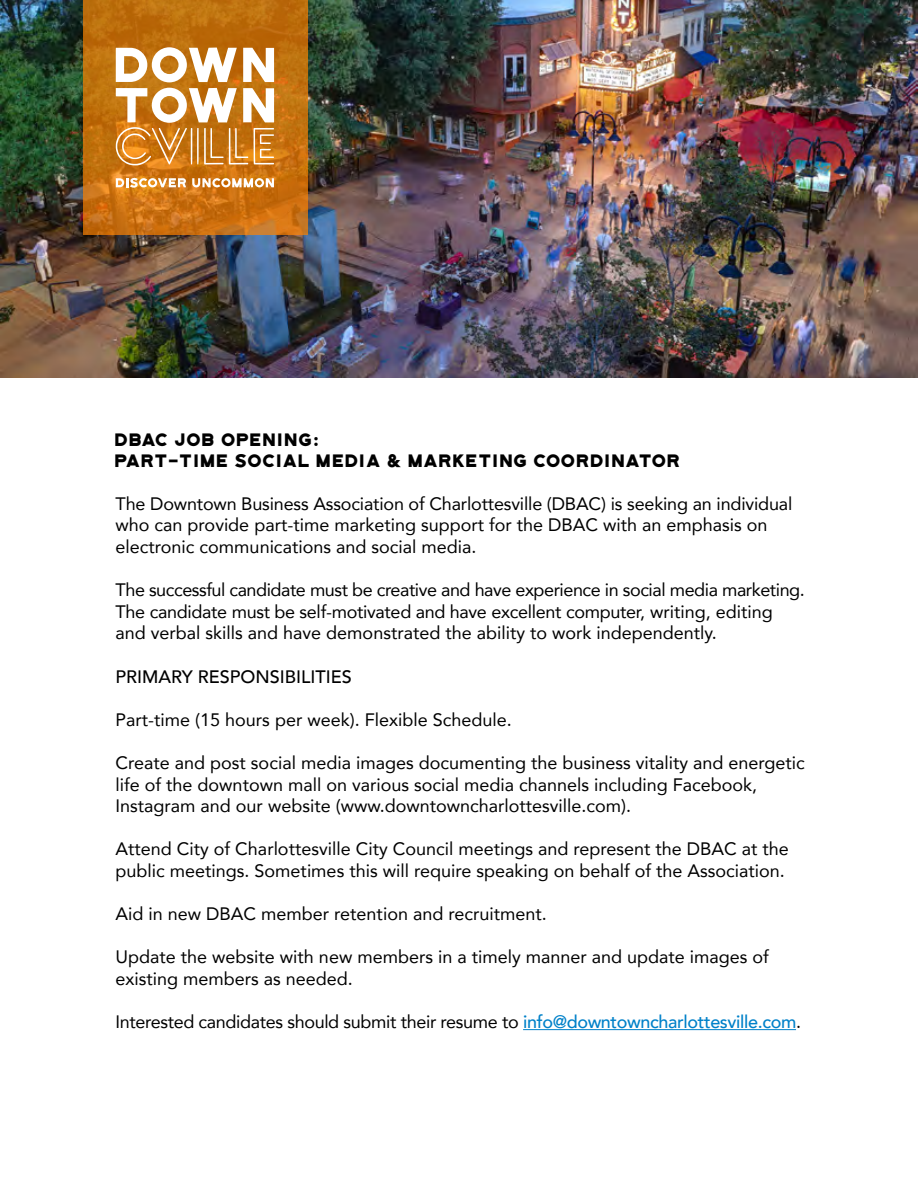
<style>
.page{position:relative;width:918px;height:1188px;background:#fff}
.page>*{position:absolute;margin:0;border:0;box-sizing:border-box;transform-origin:0 0}
.t1{font:18px/21.6px "Avenir";color:#000}
.t2{font:18px "Avenir";letter-spacing:-.02em;color:#000}
.t3{font:18px/21.6px "Bourbon Grotesque";letter-spacing:-.01em;color:#000}
.t4{font:500 18px "Avenir";color:#000}
.s1{font-family:"Avenir";font-weight:900}
.s2{font-weight:500;color:#0081c9}
</style>
<div class="page">
<hr style="left:523px;top:1029px;width:273px;height:1px;background:#0081c9">
<img style="left:0;top:0;width:918px;height:378px">
<svg style="left:83px;top:0;width:225px;height:234px;background:#c4700f"></svg>
<svg style="left:116px;top:47px;width:121px;height:35px"></svg>
<svg style="left:243px;top:48px;width:31px;height:34px"></svg>
<svg style="left:116px;top:88px;width:158px;height:77px"></svg>
<svg style="left:116px;top:178px;width:70px;height:10px"></svg>
<svg style="left:192px;top:178px;width:82px;height:9px"></svg>
<p class="t3" style="left:116px;top:429px;width:568px">DBAC JOB OPENING<span class="s1">:<br></span>PART-TIME SOCIAL MEDIA &amp; MARKETING COORDINATOR</p>
<p class="t1" style="left:116px;top:492px;width:678px">The Downtown Business Association of Charlottesville (DBAC) is seeking an individual who can provide part-time marketing support for the DBAC with an emphasis on electronic communications and social media.</p>
<p class="t1" style="left:116px;top:579px;width:691px">The successful candidate must be creative and have experience in social media marketing.<br>The candidate must be self-motivated and have excellent computer, writing, editing and verbal skills and have demonstrated the ability to work independently.</p>
<p class="t4" style="left:116px;top:661px;width:238px">PRIMARY RESPONSIBILITIES</p>
<p class="t1" style="left:116px;top:708px;width:398px">Part-time (15 hours per week). Flexible Schedule.</p>
<p class="t1" style="left:116px;top:752px;width:691px">Create and post social media images documenting the business vitality and energetic life of the downtown mall on various social media channels including Facebook,<br>Instagram and our website (www.downtowncharlottesville.com).</p>
<p class="t1" style="left:116px;top:838px;width:675px">Attend City of Charlottesville City Council meetings and represent the DBAC at the public meetings. Sometimes this will require speaking on behalf of the Association.</p>
<p class="t1" style="left:116px;top:903px;width:433px">Aid in new DBAC member retention and recruitment.</p>
<p class="t1" style="left:116px;top:946px;width:655px">Update the website with new members in a timely manner and update images of existing members as needed.</p>
<p class="t2" style="left:116px;top:1008px;width:687px">Interested candidates should submit their resume to <span class="s2">info@downtowncharlottesville.com</span>.</p>
</div>
